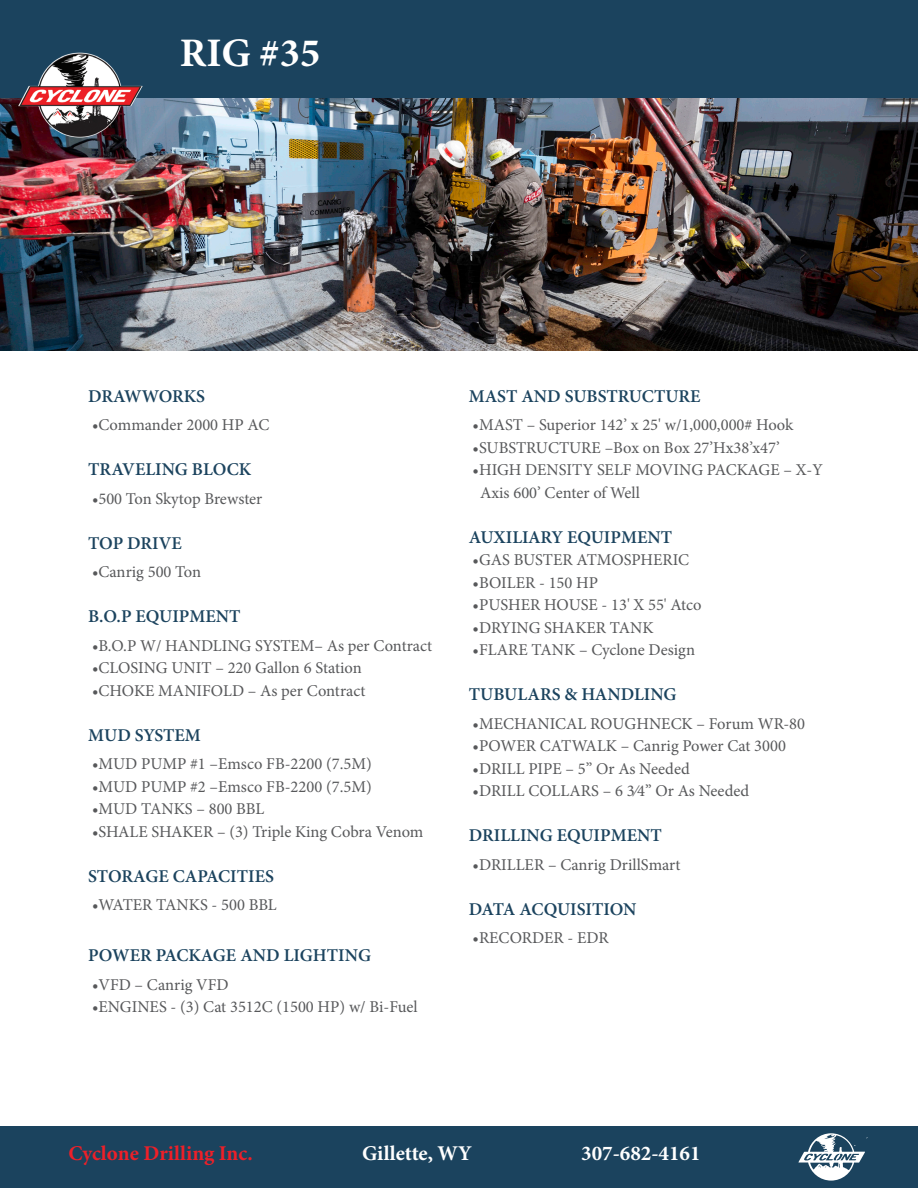
<style>
.page{position:relative;width:918px;height:1188px;background:#fff}
.page>*{position:absolute;margin:0;border:0;box-sizing:border-box;transform-origin:0 0}
.t1{font:700 40.5px "Minion Pro";color:#fff}
.t2{font:700 21px "Minion Pro";color:#fff}
.t3{font:700 21px "Minion Pro";color:#ed2029}
.t4{font:600 18px "Minion Pro";color:#1b435e}
.t5{font:16.5px/22.5px "Minion Pro";color:#57585a}
</style>
<div class="page">
<img style="left:0;top:98px;width:918px;height:253px">
<div style="left:0;top:0;width:918px;height:98px;background:#1b435e"></div>
<div style="left:0;top:1127px;width:918px;height:61px;background:#1b435e"></div>
<svg style="left:798px;top:1133px;width:70px;height:48px"></svg>
<img style="left:11px;top:52px;width:132px;height:96px">
<p class="t1" style="left:180px;top:29px;width:142px">RIG #35</p>
<p class="t4" style="left:88px;top:385px;width:118px">DRAWWORKS</p>
<p class="t5" style="left:92px;top:414px;width:179px">•Commander 2000 HP AC</p>
<p class="t4" style="left:88px;top:459px;width:165px">TRAVELING BLOCK</p>
<p class="t5" style="left:92px;top:487px;width:172px">•500 Ton Skytop Brewster</p>
<p class="t4" style="left:88px;top:532px;width:95px">TOP DRIVE</p>
<p class="t5" style="left:92px;top:561px;width:111px">•Canrig 500 Ton</p>
<p class="t4" style="left:88px;top:606px;width:154px">B.O.P EQUIPMENT</p>
<p class="t5" style="left:92px;top:634px;width:342px">•B.O.P W/ HANDLING SYSTEM– As per Contract</p>
<p class="t5" style="left:92px;top:657px;width:271px">•CLOSING UNIT – 220 Gallon 6 Station</p>
<p class="t5" style="left:92px;top:679px;width:275px">•CHOKE MANIFOLD – As per Contract</p>
<p class="t4" style="left:88px;top:724px;width:114px">MUD SYSTEM</p>
<p class="t5" style="left:92px;top:753px;width:281px">•MUD PUMP #1 –Emsco FB-2200 (7.5M)</p>
<p class="t5" style="left:92px;top:775px;width:281px">•MUD PUMP #2 –Emsco FB-2200 (7.5M)</p>
<p class="t5" style="left:92px;top:798px;width:174px">•MUD TANKS – 800 BBL</p>
<p class="t5" style="left:92px;top:820px;width:333px">•SHALE SHAKER – (3) Triple King Cobra Venom</p>
<p class="t4" style="left:88px;top:865px;width:187px">STORAGE CAPACITIES</p>
<p class="t5" style="left:92px;top:894px;width:186px">•WATER TANKS - 500 BBL</p>
<p class="t4" style="left:88px;top:945px;width:284px">POWER PACKAGE AND LIGHTING</p>
<p class="t5" style="left:92px;top:973px;width:138px">•VFD – Canrig VFD</p>
<p class="t5" style="left:92px;top:996px;width:327px">•ENGINES - (3) Cat 3512C (1500 HP) w/ Bi-Fuel</p>
<p class="t4" style="left:469px;top:385px;width:233px">MAST AND SUBSTRUCTURE</p>
<p class="t5" style="left:473px;top:414px;width:322px">•MAST – Superior 142’ x 25' w/1,000,000# Hook</p>
<p class="t5" style="left:473px;top:436px;width:309px">•SUBSTRUCTURE –Box on Box 27’Hx38’x47’</p>
<p class="t5" style="left:480px;top:459px;width:344px;text-indent:-7px">•HIGH DENSITY SELF MOVING PACKAGE – X-Y<br>Axis 600’ Center of Well</p>
<p class="t4" style="left:469px;top:526px;width:205px">AUXILIARY EQUIPMENT</p>
<p class="t5" style="left:473px;top:549px;width:218px">•GAS BUSTER ATMOSPHERIC</p>
<p class="t5" style="left:473px;top:571px;width:127px">•BOILER - 150 HP</p>
<p class="t5" style="left:473px;top:594px;width:230px">•PUSHER HOUSE - 13' X 55' Atco</p>
<p class="t5" style="left:473px;top:616px;width:182px">•DRYING SHAKER TANK</p>
<p class="t5" style="left:473px;top:639px;width:224px">•FLARE TANK – Cyclone Design</p>
<p class="t4" style="left:469px;top:684px;width:209px">TUBULARS &amp; HANDLING</p>
<p class="t5" style="left:473px;top:712px;width:334px">•MECHANICAL ROUGHNECK – Forum WR-80</p>
<p class="t5" style="left:473px;top:735px;width:315px">•POWER CATWALK – Canrig Power Cat 3000</p>
<p class="t5" style="left:473px;top:757px;width:219px">•DRILL PIPE – 5” Or As Needed</p>
<p class="t5" style="left:473px;top:780px;width:278px">•DRILL COLLARS – 6 3⁄4” Or As Needed</p>
<p class="t4" style="left:469px;top:825px;width:194px">DRILLING EQUIPMENT</p>
<p class="t5" style="left:473px;top:853px;width:209px">•DRILLER – Canrig DrillSmart</p>
<p class="t4" style="left:469px;top:898px;width:169px">DATA ACQUISITION</p>
<p class="t5" style="left:473px;top:927px;width:138px">•RECORDER - EDR</p>
<p class="t3" style="left:68px;top:1141px;width:186px">Cyclone Drilling Inc.</p>
<p class="t2" style="left:362px;top:1141px;width:111px">Gillette, WY</p>
<p class="t2" style="left:581px;top:1141px;width:121px">307-682-4161</p>
</div>
